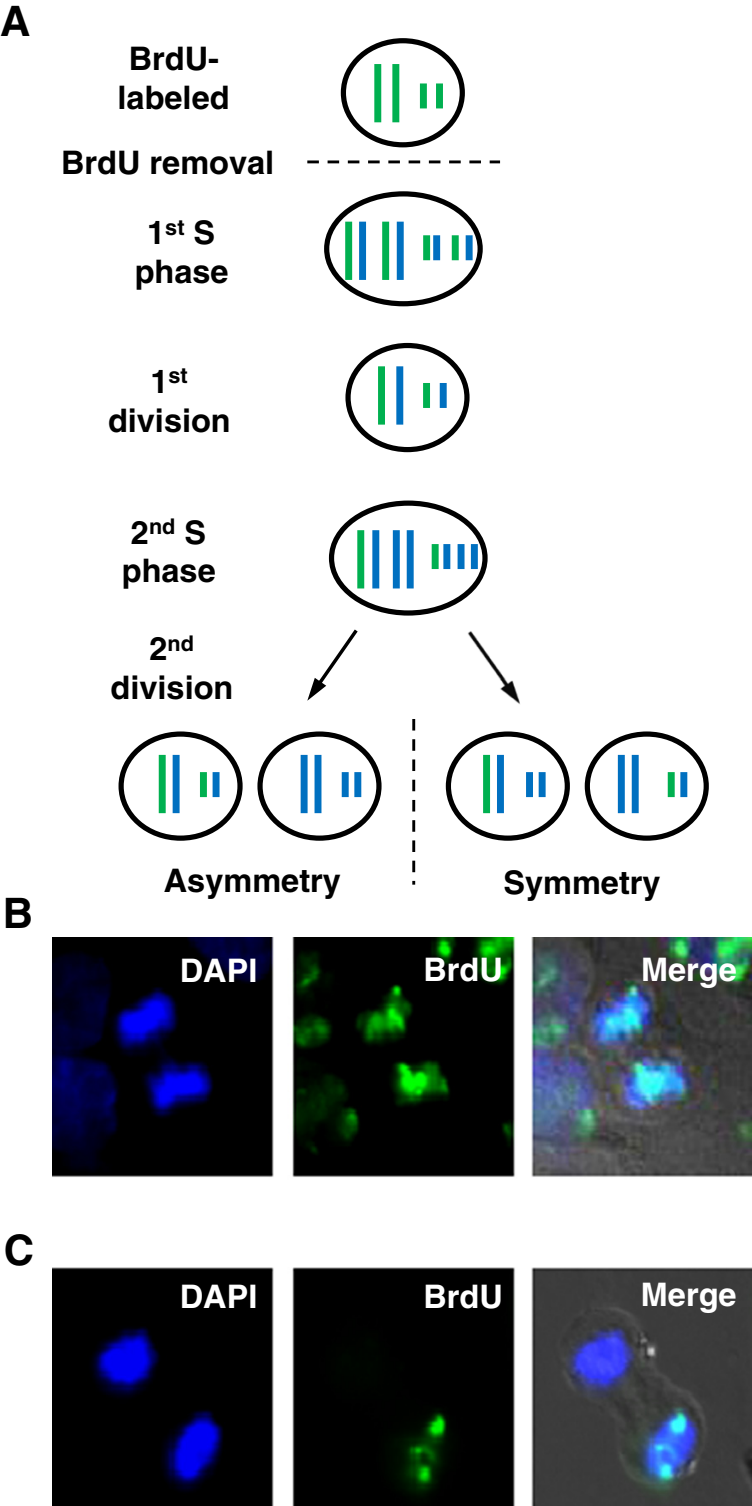
<style>
.page{position:relative;width:752px;height:1506px;background:#fff}
.page>*{position:absolute;margin:0;border:0;box-sizing:border-box;transform-origin:0 0}
.t1{font:700 42px "Helvetica";color:#000}
.t2{font:700 32.55px/38.9px "Helvetica";color:#000;text-align:center}
.t3{font:700 32.55px "Helvetica";color:#fff}
.t4{font:700 21.7px "Helvetica";color:#000}
.s1{font-size:32.55px}
</style>
<div class="page">
<img style="left:53px;top:937px;width:698px;height:569px">
<div style="left:374px;top:64px;width:7px;height:58px;background:#00b050"></div>
<div style="left:392px;top:64px;width:7px;height:58px;background:#00b050"></div>
<div style="left:435px;top:83px;width:7px;height:25px;background:#00b050"></div>
<div style="left:419px;top:83px;width:7px;height:25px;background:#00b050"></div>
<div style="left:382px;top:222px;width:7px;height:58px;background:#00b050"></div>
<div style="left:345px;top:222px;width:7px;height:58px;background:#00b050"></div>
<div style="left:451px;top:235px;width:7px;height:25px;background:#00b050"></div>
<div style="left:423px;top:235px;width:7px;height:25px;background:#00b050"></div>
<div style="left:359px;top:222px;width:7px;height:58px;background:#0070c0"></div>
<div style="left:396px;top:222px;width:7px;height:58px;background:#0070c0"></div>
<div style="left:433px;top:235px;width:7px;height:25px;background:#0070c0"></div>
<div style="left:465px;top:235px;width:7px;height:25px;background:#0070c0"></div>
<div style="left:378px;top:366px;width:7px;height:59px;background:#00b050"></div>
<div style="left:396px;top:366px;width:7px;height:59px;background:#0070c0"></div>
<div style="left:423px;top:383px;width:6px;height:25px;background:#00b050"></div>
<div style="left:439px;top:383px;width:7px;height:25px;background:#0070c0"></div>
<div style="left:357px;top:530px;width:7px;height:58px;background:#00b050"></div>
<div style="left:372px;top:530px;width:7px;height:58px;background:#0070c0"></div>
<div style="left:431px;top:544px;width:7px;height:25px;background:#00b050"></div>
<div style="left:443px;top:544px;width:7px;height:25px;background:#0070c0"></div>
<div style="left:392px;top:530px;width:7px;height:58px;background:#0070c0"></div>
<div style="left:406px;top:530px;width:7px;height:58px;background:#0070c0"></div>
<div style="left:457px;top:544px;width:7px;height:25px;background:#0070c0"></div>
<div style="left:470px;top:544px;width:7px;height:25px;background:#0070c0"></div>
<div style="left:159px;top:755px;width:6px;height:58px;background:#00b050"></div>
<div style="left:172px;top:755px;width:7px;height:58px;background:#0070c0"></div>
<div style="left:200px;top:772px;width:7px;height:25px;background:#00b050"></div>
<div style="left:212px;top:772px;width:7px;height:25px;background:#0070c0"></div>
<div style="left:300px;top:755px;width:7px;height:58px;background:#0070c0"></div>
<div style="left:314px;top:755px;width:7px;height:58px;background:#0070c0"></div>
<div style="left:341px;top:772px;width:7px;height:25px;background:#0070c0"></div>
<div style="left:354px;top:772px;width:7px;height:25px;background:#0070c0"></div>
<div style="left:483px;top:755px;width:6px;height:58px;background:#00b050"></div>
<div style="left:496px;top:755px;width:7px;height:58px;background:#0070c0"></div>
<div style="left:525px;top:772px;width:7px;height:25px;background:#0070c0"></div>
<div style="left:538px;top:772px;width:7px;height:25px;background:#0070c0"></div>
<div style="left:617px;top:755px;width:7px;height:58px;background:#0070c0"></div>
<div style="left:631px;top:755px;width:7px;height:58px;background:#0070c0"></div>
<div style="left:667px;top:772px;width:7px;height:25px;background:#00b050"></div>
<div style="left:680px;top:772px;width:6px;height:25px;background:#0070c0"></div>
<div style="left:340px;top:38px;width:124px;height:109px;border:5px solid #000;border-radius:50%"></div>
<div style="left:345px;top:343px;width:124px;height:109px;border:5px solid #000;border-radius:50%"></div>
<div style="left:324px;top:191px;width:158px;height:115px;border:5px solid #000;border-radius:50%"></div>
<div style="left:329px;top:500px;width:158px;height:116px;border:5px solid #000;border-radius:50%"></div>
<div style="left:118px;top:731px;width:124px;height:110px;border:5px solid #000;border-radius:50%"></div>
<div style="left:257px;top:731px;width:124px;height:110px;border:5px solid #000;border-radius:50%"></div>
<div style="left:445px;top:731px;width:124px;height:110px;border:5px solid #000;border-radius:50%"></div>
<div style="left:584px;top:731px;width:124px;height:110px;border:5px solid #000;border-radius:50%"></div>
<svg style="left:307px;top:160px;width:192px;height:3px"></svg>
<svg style="left:412px;top:719px;width:3px;height:166px"></svg>
<svg style="left:307px;top:629px;width:50px;height:72px"></svg>
<img style="left:467px;top:631px;width:53px;height:73px">
<p class="t1" style="left:0;top:6px;width:32px">A</p>
<p class="t2" style="left:117px;top:43px;width:113px">BrdU&shy;labeled</p>
<p class="t2" style="left:61px;top:146px;width:214px">BrdU removal</p>
<p class="t2" style="left:135px;top:217px;width:95px">1<sup>st</sup> S phase</p>
<p class="t4" style="left:150px;top:367px;width:39px"><span class="s1">1</span>st</p>
<p class="t2" style="left:108px;top:404px;width:124px">division</p>
<p class="t2" style="left:122px;top:516px;width:95px;text-align:left">2<sup>nd</sup> S phase</p>
<p class="t4" style="left:149px;top:635px;width:46px"><span class="s1">2</span>nd</p>
<p class="t2" style="left:110px;top:671px;width:124px">division</p>
<p class="t1" style="left:3px;top:898px;width:32px">B</p>
<p class="t2" style="left:164px;top:865px;width:178px">Asymmetry</p>
<p class="t2" style="left:503px;top:866px;width:158px">Symmetry</p>
<p class="t3" style="left:180px;top:959px;width:79px">DAPI</p>
<p class="t3" style="left:423px;top:957px;width:81px">BrdU</p>
<p class="t3" style="left:640px;top:957px;width:97px">Merge</p>
<p class="t1" style="left:4px;top:1235px;width:32px">C</p>
<p class="t3" style="left:180px;top:1284px;width:79px">DAPI</p>
<p class="t3" style="left:423px;top:1284px;width:81px">BrdU</p>
<p class="t3" style="left:640px;top:1283px;width:97px">Merge</p>
</div>
